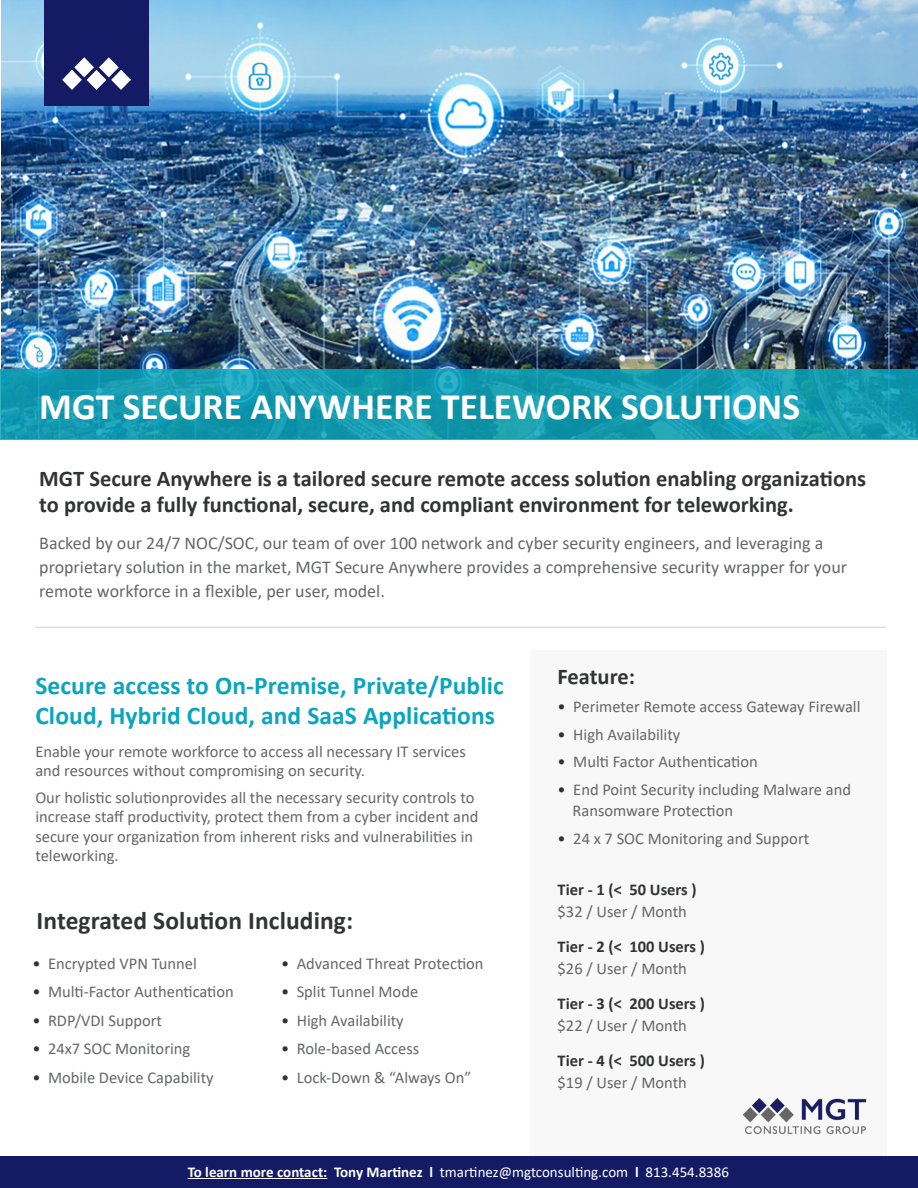
<style>
.page{position:relative;width:918px;height:1188px;background:#fff}
.page>*{position:absolute;margin:0;border:0;box-sizing:border-box;transform-origin:0 0}
.t1{font:700 37.5px "Calibri";color:#fff}
.Front_Main_Subhead{font:700 25.5px/30px "Calibri";letter-spacing:.005em;color:#0ba5bc}
.Front_Main_Subhead-2{font:700 25.5px "Calibri";letter-spacing:.005em;color:#323333}
.Red_SubHeading{font:700 22.5px/25.5px "Calibri";color:#323333}
.Red_SubHeading-2{font:18px/24px "Calibri";color:#656666}
.Front___Back_Intro{font:16.5px/19.5px "Calibri";color:#656666}
.Red_SubHeading-3{font:16.5px "Calibri";color:#656666}
.Red_SubHeading-4{font:700 16.5px "Calibri";color:#323333}
.Front___Back_Intro-2{font:15px "Calibri";color:#fff}
.s1{color:#323333}
.s2{font-weight:700}
</style>
<div class="page">
<div style="left:530px;top:650px;width:356px;height:507px;background:#f7f8f7"></div>
<img style="left:2px;top:0;width:916px;height:370px">
<svg style="left:0;top:370px;width:918px;height:70px;fill:#129aaf"></svg>
<hr style="left:35px;top:627px;width:851px;height:1px;background:#979595">
<img style="left:742px;top:1098px;width:125px;height:37px">
<div style="left:44px;top:0;width:105px;height:106px;background:#141b64"></div>
<div style="left:0;top:1157px;width:918px;height:31px;background:#141b64"></div>
<img style="left:63px;top:58px;width:68px;height:32px">
<hr style="left:188px;top:1178px;width:139px;height:1px;background:#fff">
<p class="t1" style="left:39px;top:380px;width:762px">MGT SECURE ANYWHERE TELEWORK SOLUTIONS</p>
<p class="Red_SubHeading" style="left:39px;top:466px;width:828px">MGT Secure Anywhere is a tailored secure remote access solution enabling organizations to provide a fully functional, secure, and compliant environment for teleworking.</p>
<p class="Red_SubHeading-2" style="left:39px;top:531px;width:809px">Backed by our 24/7 NOC/SOC, our team of over 100 network and cyber security engineers, and leveraging a proprietary solution in the market, MGT Secure Anywhere provides a comprehensive security wrapper for your remote workforce in a flexible, per user, model.</p>
<p class="Front_Main_Subhead" style="left:35px;top:670px;width:470px">Secure access to On-Premise, Private/Public<br>Cloud, Hybrid Cloud, and SaaS Applications</p>
<p class="Front___Back_Intro" style="left:35px;top:741px;width:432px">Enable your remote workforce to access all necessary IT services</p>
<p class="Front___Back_Intro" style="left:35px;top:761px;width:331px">and resources without compromising on security.</p>
<p class="Front___Back_Intro" style="left:35px;top:787px;width:445px">Our holistic solutionprovides all the necessary security controls to increase staff productivity, protect them from a cyber incident and secure your organization from inherent risks and vulnerabilities in teleworking.</p>
<p class="Front_Main_Subhead-2" style="left:37px;top:903px;width:318px">Integrated Solution Including:</p>
<p class="Front___Back_Intro" style="left:32px;top:953px;width:166px"><span class="s1">•</span> Encrypted VPN Tunnel</p>
<p class="Front___Back_Intro" style="left:32px;top:981px;width:203px"><span class="s1">•</span> Multi-Factor Authentication</p>
<p class="Front___Back_Intro" style="left:32px;top:1010px;width:131px"><span class="s1">•</span> RDP/VDI Support</p>
<p class="Front___Back_Intro" style="left:32px;top:1038px;width:159px"><span class="s1">•</span> 24x7 SOC Monitoring</p>
<p class="Front___Back_Intro" style="left:32px;top:1067px;width:183px"><span class="s1">•</span> Mobile Device Capability</p>
<p class="Front___Back_Intro" style="left:281px;top:953px;width:204px"><span class="s1">•</span> Advanced Threat Protection</p>
<p class="Front___Back_Intro" style="left:281px;top:981px;width:139px"><span class="s1">•</span> Split Tunnel Mode</p>
<p class="Front___Back_Intro" style="left:281px;top:1010px;width:124px"><span class="s1">•</span> High Availability</p>
<p class="Front___Back_Intro" style="left:281px;top:1038px;width:140px"><span class="s1">•</span> Role-based Access</p>
<p class="Front___Back_Intro" style="left:281px;top:1067px;width:192px"><span class="s1">•</span> Lock-Down &amp; “Always On”</p>
<p class="Red_SubHeading" style="left:558px;top:664px;width:79px">Feature:</p>
<p class="Red_SubHeading-3" style="left:558px;top:695px;width:304px"><span class="s1">•</span> Perimeter Remote access Gateway Firewall</p>
<p class="Red_SubHeading-3" style="left:558px;top:723px;width:124px"><span class="s1">•</span> High Availability</p>
<p class="Red_SubHeading-3" style="left:558px;top:750px;width:202px"><span class="s1">•</span> Multi Factor Authentication</p>
<p class="Red_SubHeading-3" style="left:558px;top:778px;width:295px"><span class="s1">•</span> End Point Security including Malware and</p>
<p class="Red_SubHeading-3" style="left:573px;top:799px;width:162px">Ransomware Protection</p>
<p class="Red_SubHeading-3" style="left:558px;top:827px;width:253px"><span class="s1">•</span> 24 x 7 SOC Monitoring and Support</p>
<p class="Red_SubHeading-4" style="left:558px;top:878px;width:141px">Tier - 1 (&lt; 50 Users )</p>
<p class="Red_SubHeading-3" style="left:558px;top:900px;width:131px">$32 / User / Month</p>
<p class="Red_SubHeading-4" style="left:558px;top:935px;width:149px">Tier - 2 (&lt; 100 Users )</p>
<p class="Red_SubHeading-3" style="left:558px;top:957px;width:131px">$26 / User / Month</p>
<p class="Red_SubHeading-4" style="left:558px;top:992px;width:149px">Tier - 3 (&lt; 200 Users )</p>
<p class="Red_SubHeading-3" style="left:558px;top:1014px;width:131px">$22 / User / Month</p>
<p class="Red_SubHeading-4" style="left:558px;top:1049px;width:149px">Tier - 4 (&lt; 500 Users )</p>
<p class="Red_SubHeading-3" style="left:558px;top:1071px;width:131px">$19 / User / Month</p>
<p class="Front___Back_Intro-2" style="left:188px;top:1161px;width:543px"><span class="s2">To learn more contact: Tony Martinez l</span> tmartinez@mgtconsulting.com <span class="s2">l</span> 813.454.8386</p>
</div>
